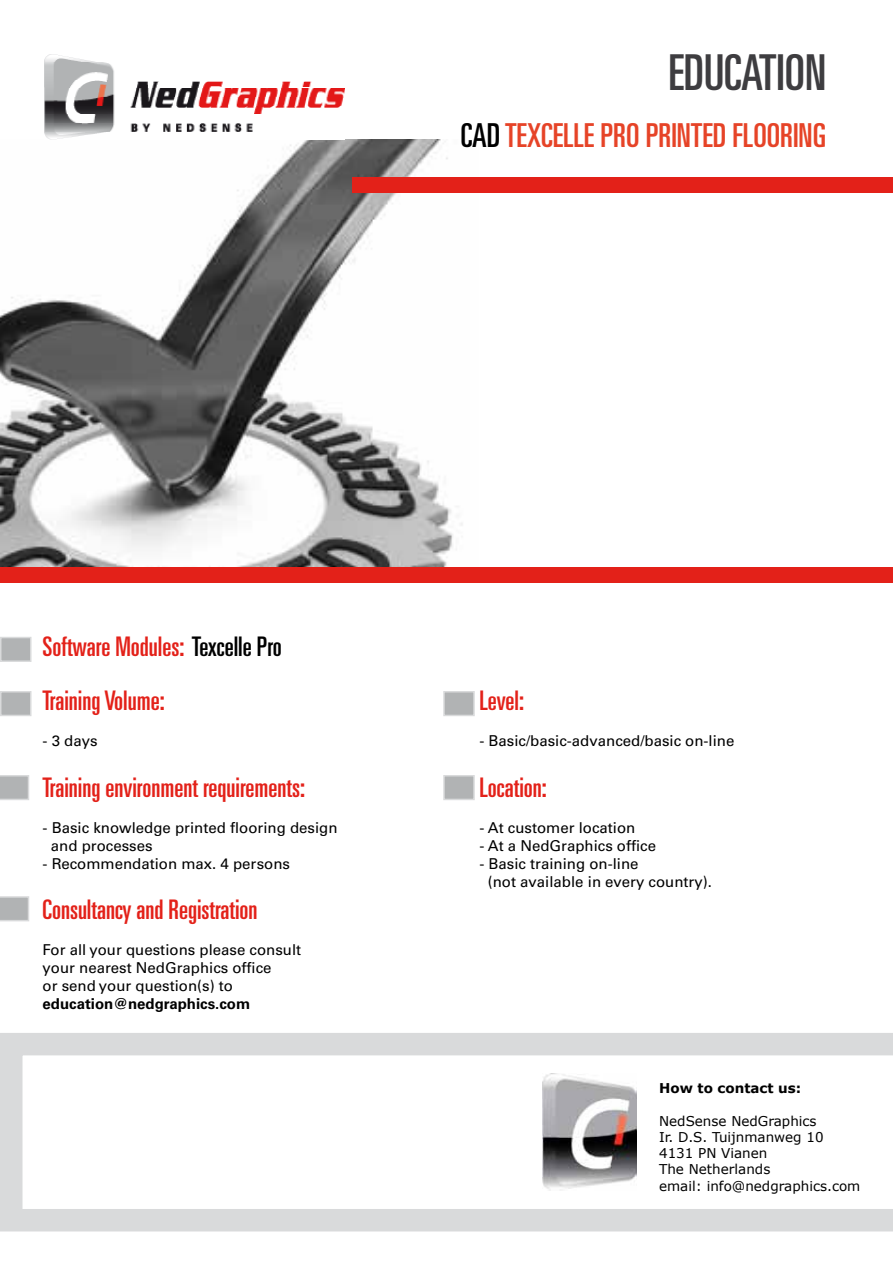
<style>
.page{position:relative;width:893px;height:1263px;background:#fff}
.page>*{position:absolute;margin:0;border:0;box-sizing:border-box;transform-origin:0 0}
.t1{font:ultra-condensed 49.5px "Univers LT Pro";color:#3e3d40}
.t2{font:ultra-condensed 33px "Univers LT Pro";color:#e64327}
.t3{font:ultra-condensed 27px/54px "Univers LT Pro";color:#e32119}
.t4{font:15px/18px "Univers LT Pro 55 Roman";color:#000}
.t5{font:700 15px "Univers LT Pro 65";color:#000}
.t6{font:13.5px/16.2px "Verdana";color:#000}
.t7{font:700 13.5px "Verdana";color:#000}
.s1{color:#000}
</style>
<div class="page">
<svg style="left:0;top:1033px;width:893px;height:198px"></svg>
<img style="left:542px;top:1073px;width:94px;height:117px">
<img style="left:0;top:139px;width:463px;height:428px">
<img style="left:45px;top:54px;width:299px;height:85px">
<div style="left:0;top:567px;width:893px;height:16px;background:#e32119"></div>
<div style="left:1px;top:637px;width:30px;height:24px;background:#b1b3b4"></div>
<div style="left:0;top:637px;width:32px;height:25px;border:2px solid #d9dadb"></div>
<div style="left:353px;top:177px;width:540px;height:16px;background:#e32119"></div>
<div style="left:1px;top:692px;width:30px;height:23px;background:#b1b3b4"></div>
<div style="left:0;top:691px;width:32px;height:25px;border:2px solid #d9dadb"></div>
<div style="left:443px;top:691px;width:32px;height:25px;background:#b1b3b4;border:2px solid #d9dadb"></div>
<svg style="left:0;top:775px;width:29px;height:25px"></svg>
<div style="left:443px;top:775px;width:32px;height:25px;background:#b1b3b4;border:2px solid #d9dadb"></div>
<svg style="left:0;top:896px;width:29px;height:25px"></svg>
<h1 class="t1" style="left:668px;top:45px;width:159px">EDUCATION</h1>
<h2 class="t2" style="left:461px;top:116px;width:367px"><span class="s1">CAD</span> TEXCELLE PRO PRINTED FLOORING</h2>
<h3 class="t3" style="left:43px;top:620px;width:241px">Software Modules: <span class="s1">Texcelle Pro<br></span>Training Volume:</h3>
<p class="t4" style="left:43px;top:732px;width:57px">- 3 days</p>
<h3 class="t3" style="left:43px;top:760px;width:264px">Training environment requirements:</h3>
<p class="t4" style="left:51px;top:818px;width:288px;text-indent:-8px">- Basic knowledge printed flooring design and processes</p>
<p class="t4" style="left:43px;top:854px;width:249px">- Recommendation max. 4 persons</p>
<h3 class="t3" style="left:43px;top:882px;width:217px">Consultancy and Registration</h3>
<p class="t4" style="left:43px;top:941px;width:260px">For all your questions please consult your nearest NedGraphics office<br>or send your question(s) to</p>
<p class="t5" style="left:43px;top:995px;width:209px">education@nedgraphics.com</p>
<h3 class="t3" style="left:479px;top:674px;width:46px">Level:</h3>
<p class="t4" style="left:479px;top:732px;width:256px">- Basic/basic-advanced/basic on-line</p>
<h3 class="t3" style="left:479px;top:760px;width:69px">Location:</h3>
<p class="t4" style="left:479px;top:818px;width:157px">- At customer location</p>
<p class="t4" style="left:479px;top:836px;width:178px">- At a NedGraphics office</p>
<p class="t4" style="left:488px;top:854px;width:226px;text-indent:-8px">- Basic training on-line<br>(not available in every country).</p>
<p class="t7" style="left:659px;top:1080px;width:144px">How to contact us:</p>
<p class="t6" style="left:659px;top:1112px;width:203px">NedSense NedGraphics<br>Ir. D.S. Tuijnmanweg 10<br>4131 PN Vianen<br>The Netherlands<br>email: info@nedgraphics.com</p>
</div>
